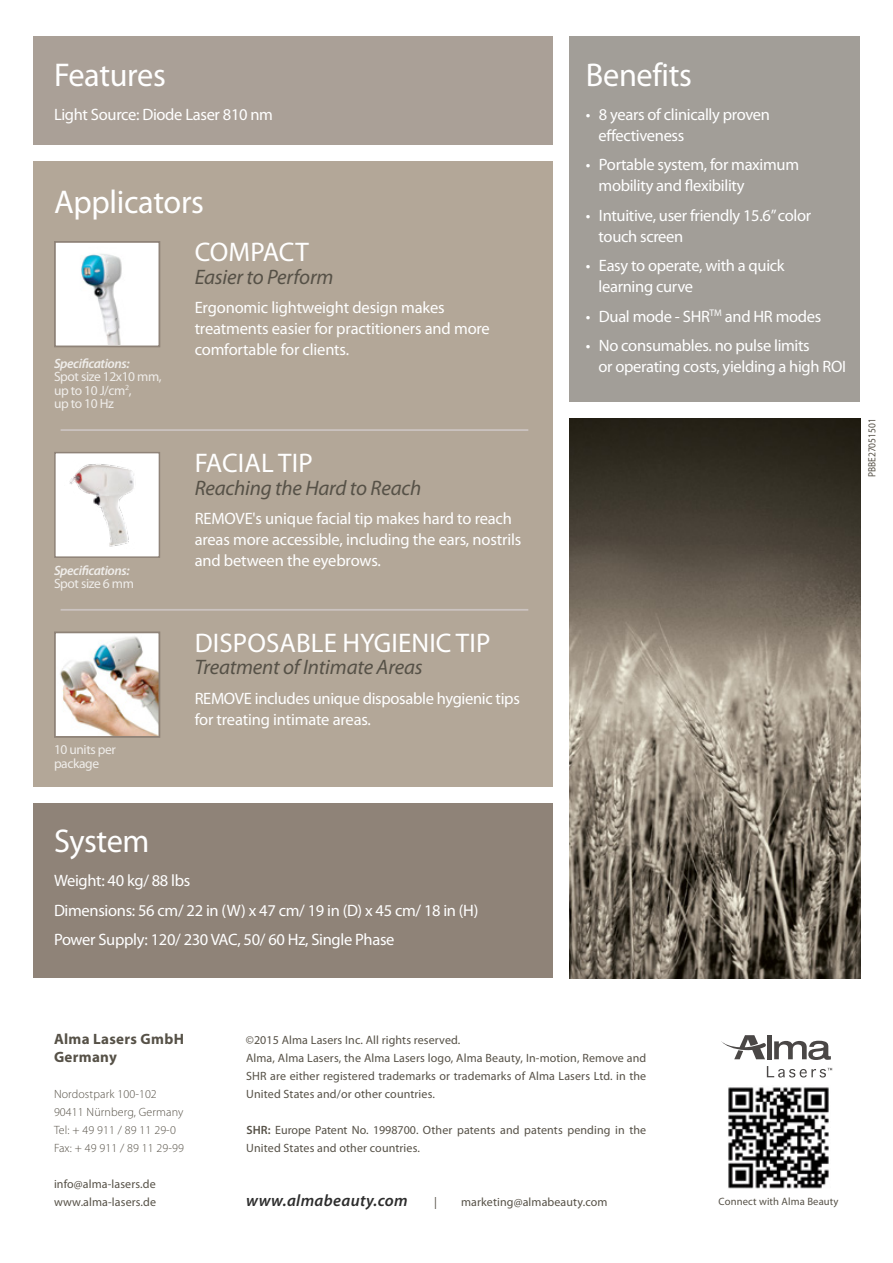
<style>
.page{position:relative;width:893px;height:1263px;background:#fff}
.page>*{position:absolute;margin:0;border:0;box-sizing:border-box;transform-origin:0 0}
.t1{font:33px "Myriad Pro";letter-spacing:-.01em;color:#fff}
.t2{font:27px "Myriad Pro";letter-spacing:.005em;color:#fff}
.t3{font:italic 21px "Myriad Pro";letter-spacing:-.01em;color:#565147}
.t4{font:16.5px/29.5px "Myriad Pro";letter-spacing:-.02em;color:#fff}
.t5{font:italic 600 16.5px "Myriad Pro";letter-spacing:.02em;color:#2d2d2d}
.t6{font:700 15px/18px "Myriad Pro";letter-spacing:.02em;color:#565147}
.t7{font:13.5px/13.5px "Myriad Pro";letter-spacing:-.03em;color:#fff}
.t8{font:italic 600 13.5px "Myriad Pro";letter-spacing:-.03em;color:#fff}
.t9{font:12px/18px "Myriad Pro";letter-spacing:.01em;color:#565147}
.t10{font:300 12px/18px "Myriad Pro";letter-spacing:.01em;color:#565147}
.t11{font:10.65px "Myriad Pro";letter-spacing:.01em;color:#565147}
.t12{font:10.5px "Myriad Pro";color:#565147;scale:.9 1}
.t13{font:7.8px "Myriad Pro";color:#fff}
.s1{font-weight:600}
</style>
<div class="page">
<div style="left:569px;top:36px;width:291px;height:366px;background:#a29e98"></div>
<div style="left:33px;top:36px;width:520px;height:109px;background:#aaa097"></div>
<div style="left:33px;top:161px;width:520px;height:626px;background:#b3a798"></div>
<img style="left:569px;top:418px;width:291px;height:560px">
<div style="left:33px;top:803px;width:520px;height:175px;background:#8f8378"></div>
<img style="left:57px;top:246px;width:100px;height:98px">
<div style="left:54px;top:241px;width:106px;height:106px;border:2px solid #8f8378"></div>
<div style="left:55px;top:453px;width:104px;height:104px;background:#fff"></div>
<img style="left:69px;top:464px;width:65px;height:83px">
<div style="left:54px;top:452px;width:106px;height:106px;border:2px solid #8f8378"></div>
<img style="left:57px;top:634px;width:100px;height:101px">
<div style="left:54px;top:631px;width:106px;height:107px;border:2px solid #8f8378"></div>
<hr style="left:61px;top:429px;width:467px;height:2px;background:#cbc3c0">
<hr style="left:61px;top:609px;width:467px;height:2px;background:#cbc3c0">
<img style="left:728px;top:1087px;width:101px;height:102px">
<div style="left:767px;top:1035px;width:5px;height:24px;background:#4a4746"></div>
<svg style="left:774px;top:1041px;width:57px;height:19px"></svg>
<svg style="left:721px;top:1035px;width:45px;height:24px"></svg>
<svg style="left:767px;top:1066px;width:65px;height:11px"></svg>
<h1 class="t1" style="left:54px;top:54px;width:113px">Features</h1>
<p class="t4" style="left:54px;top:99px;width:221px">Light Source: Diode Laser 810 nm</p>
<h1 class="t1" style="left:54px;top:182px;width:152px">Applicators</h1>
<h2 class="t2" style="left:195px;top:236px;width:116px">COMPACT</h2>
<p class="t3" style="left:195px;top:264px;width:140px">Easier to Perform</p>
<p class="t4" style="left:195px;top:297px;width:297px;line-height:21px">Ergonomic lightweight design makes treatments easier for practitioners and more comfortable for clients.</p>
<p class="t8" style="left:54px;top:355px;width:77px">Specifications:</p>
<p class="t7" style="left:54px;top:370px;width:109px">Spot size 12x10 mm,</p>
<p class="t13" style="left:125px;top:383px;width:6px">2</p>
<p class="t7" style="left:54px;top:383px;width:79px">up to 10 /J cm , up to 10 Hz</p>
<p class="t8" style="left:54px;top:561px;width:77px">Specifications:</p>
<p class="t7" style="left:54px;top:577px;width:81px">Spot size 6 mm</p>
<p class="t7" style="left:54px;top:743px;width:63px">10 units per package</p>
<h2 class="t2" style="left:195px;top:446px;width:120px">FACIAL TIP</h2>
<p class="t3" style="left:195px;top:474px;width:228px">Reaching the Hard to Reach</p>
<p class="t4" style="left:195px;top:508px;width:328px;line-height:21px">REMOVE s' unique facial tip makes hard to reach areas more accessible, including the ears, nostrils</p>
<p class="t4" style="left:195px;top:545px;width:188px">and between the eyebrows.</p>
<h2 class="t2" style="left:195px;top:626px;width:297px">DISPOSABLE HYGIENIC TIP</h2>
<p class="t3" style="left:195px;top:654px;width:230px">Treatment of Intimate Areas</p>
<p class="t4" style="left:195px;top:687px;width:327px;line-height:21px">REMOVE includes unique disposable hygienic tips for treating intimate areas.</p>
<h1 class="t1" style="left:54px;top:821px;width:97px">System</h1>
<p class="t4" style="left:54px;top:866px;width:426px">Weight: 40 kg/ 88 lbs<br>Dimensions: 56 cm/ 22 in W( x) 47 cm/ 19 in D( x) 45 cm/ 18 in H( (<br>Power Supply: 120/ 230 VAC, 50/ 60 Hz, Single Phase</p>
<h1 class="t1" style="left:586px;top:54px;width:108px">Benefits</h1>
<p class="t4" style="left:599px;top:99px;width:173px">8 years of clinically proven</p>
<p class="t4" style="left:586px;top:99px;width:6px">•</p>
<p class="t4" style="left:586px;top:150px;width:6px">•</p>
<p class="t4" style="left:586px;top:200px;width:6px">•</p>
<p class="t4" style="left:586px;top:251px;width:6px">•</p>
<p class="t4" style="left:586px;top:301px;width:6px">•</p>
<p class="t4" style="left:586px;top:331px;width:6px">•</p>
<p class="t4" style="left:599px;top:120px;width:202px">effectiveness<br>Portable system, for maximum</p>
<p class="t4" style="left:599px;top:171px;width:214px">mobility and flexibility<br>Intuitive, user friendly 15.6”color</p>
<p class="t4" style="left:599px;top:221px;width:188px">touch screen<br>Easy to operate, with a quick</p>
<p class="t4" style="left:599px;top:272px;width:224px">learning curve<br>Dual mode - SHR<sup>TM</sup> and HR modes</p>
<p class="t4" style="left:599px;top:331px;width:212px">No consumables. no pulse limits</p>
<p class="t4" style="left:599px;top:352px;width:249px">or operating costs, yielding a high ROI</p>
<p class="t12" style="left:865px;top:477px;width:67px;rotate:-90deg">PBBE27051501</p>
<p class="t6" style="left:54px;top:1029px;width:132px">Alma Lasers GmbH<br>Germany</p>
<p class="t10" style="left:54px;top:1085px;width:132px">Nordostpark 100-102<br>90411 Nürnberg, Germany<br>Tel +: 49 911 / 89 11 29-0<br>Fax +: 49 911 / 89 11 29-99</p>
<p class="t9" style="left:54px;top:1175px;width:104px">info@alma-lasers.de www.alma-lasers.de</p>
<p class="t9" style="left:246px;top:1031px;width:402px">©2015 Alma Lasers Inc. All rights reserved.<br>Alma, Alma Lasers, the Alma Lasers logo, Alma Beauty In, -motion, Remove and SHR are either registered trademarks or trademarks of Alma Lasers Ltd in. the United States and/or other countries.</p>
<p class="t9" style="left:246px;top:1121px;width:401px"><span class="s1">SHR:</span> Europe Patent No. 1998700. Other patents and patents pending in the<br>United States and other countries.</p>
<p class="t5" style="left:246px;top:1190px;width:163px">www.almabeauty.com</p>
<p class="t9" style="left:434px;top:1193px;width:4px">|</p>
<p class="t9" style="left:461px;top:1193px;width:148px">marketing@almabeauty.com</p>
<p class="t11" style="left:719px;top:1195px;width:121px">Connect with Alma Beauty</p>
</div>
